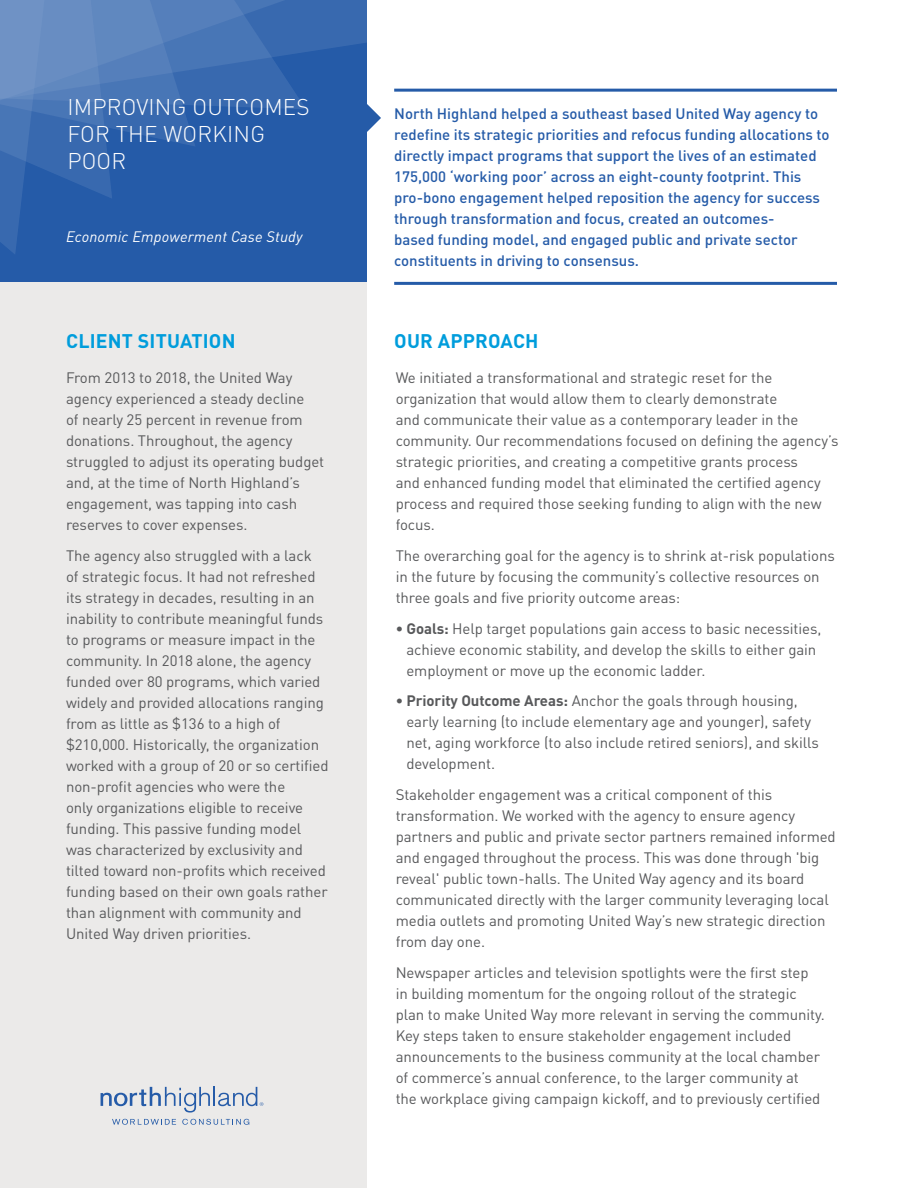
<style>
.page{position:relative;width:918px;height:1188px;background:#fff}
.page>*{position:absolute;margin:0;border:0;box-sizing:border-box;transform-origin:0 0}
.t1{font:300 22.5px/27px "DIN Pro";letter-spacing:.01em;color:#fff}
.t2{font:700 19.5px "DIN Pro";letter-spacing:.01em;color:#009ddc}
.body{font:15px/21px "DIN Pro";letter-spacing:-.005em;color:#58595b}
.t3{font:500 15px/21px "DIN Pro";color:#255ba8}
.t4{font:italic 15px "DIN Pro";letter-spacing:.01em;color:#fff}
.s1{font-weight:700}
</style>
<div class="page">
<div style="left:0;top:0;width:367px;height:282px;background:#255ba8"></div>
<div style="left:0;top:282px;width:367px;height:906px;background:#ebeae9"></div>
<svg style="left:367px;top:104px;width:14px;height:28px"></svg>
<hr style="left:394px;top:89px;width:443px;height:3px;background:#255ba8">
<hr style="left:394px;top:282px;width:443px;height:3px;background:#255ba8">
<svg style="left:0;top:0;width:367px;height:254px"></svg>
<svg style="left:101px;top:1087px;width:162px;height:26px"></svg>
<svg style="left:112px;top:1119px;width:64px;height:6px"></svg>
<svg style="left:182px;top:1119px;width:67px;height:6px"></svg>
<p class="t1" style="left:67px;top:91px;width:244px">IMPROVING OUTCOMES<br>FOR THE WORKING<br>POOR</p>
<p class="t4" style="left:66px;top:224px;width:238px">Economic Empowerment Case Study</p>
<p class="t3" style="left:394px;top:101px;width:437px">North Highland helped a southeast based United Way agency to redefine its strategic priorities and refocus funding allocations to directly impact programs that support the lives of an estimated 175,000 ‘working poor’ across an eight-county footprint. This pro-bono engagement helped reposition the agency for success through transformation and focus, created an outcomes-<br>based funding model, and engaged public and private sector constituents in driving to consensus.</p>
<p class="t2" style="left:66px;top:324px;width:171px">CLIENT SITUATION</p>
<p class="t2" style="left:394px;top:324px;width:146px">OUR APPROACH</p>
<p class="body" style="left:66px;top:366px;width:260px">From 2013 to 2018, the United Way agency experienced a steady decline<br>of nearly 25 percent in revenue from donations. Throughout, the agency struggled to adjust its operating budget and, at the time of North Highland’s engagement, was tapping into cash reserves to cover expenses.</p>
<p class="body" style="left:66px;top:544px;width:264px">The agency also struggled with a lack<br>of strategic focus. It had not refreshed its strategy in decades, resulting in an inability to contribute meaningful funds to programs or measure impact in the community. In 2018 alone, the agency funded over 80 programs, which varied widely and provided allocations ranging from as little as $136 to a high of $210,000. Historically, the organization worked with a group of 20 or so certified non-profit agencies who were the<br>only organizations eligible to receive funding. This passive funding model was characterized by exclusivity and tilted toward non-profits which received funding based on their own goals rather than alignment with community and United Way driven priorities.</p>
<p class="body" style="left:396px;top:366px;width:444px">We initiated a transformational and strategic reset for the organization that would allow them to clearly demonstrate<br>and communicate their value as a contemporary leader in the community. Our recommendations focused on defining the agency’s strategic priorities, and creating a competitive grants process<br>and enhanced funding model that eliminated the certified agency process and required those seeking funding to align with the new focus.</p>
<p class="body" style="left:396px;top:544px;width:441px">The overarching goal for the agency is to shrink at-risk populations in the future by focusing the community’s collective resources on three goals and five priority outcome areas:</p>
<p class="body" style="left:406px;top:616px;width:416px;text-indent:-11px"><span class="s1">• Goals:</span> Help target populations gain access to basic necessities, achieve economic stability, and develop the skills to either gain employment or move up the economic ladder.</p>
<p class="body" style="left:406px;top:689px;width:414px;text-indent:-11px"><span class="s1">• Priority Outcome Areas:</span> Anchor the goals through housing, early learning (to include elementary age and younger), safety net, aging workforce (to also include retired seniors), and skills development.</p>
<p class="body" style="left:396px;top:783px;width:442px">Stakeholder engagement was a critical component of this transformation. We worked with the agency to ensure agency partners and public and private sector partners remained informed and engaged throughout the process. This was done through 'big reveal' public town-halls. The United Way agency and its board communicated directly with the larger community leveraging local media outlets and promoting United Way’s new strategic direction from day one.</p>
<p class="body" style="left:396px;top:960px;width:431px">Newspaper articles and television spotlights were the first step<br>in building momentum for the ongoing rollout of the strategic plan to make United Way more relevant in serving the community.<br>Key steps taken to ensure stakeholder engagement included announcements to the business community at the local chamber of commerce’s annual conference, to the larger community at<br>the workplace giving campaign kickoff, and to previously certified</p>
</div>
